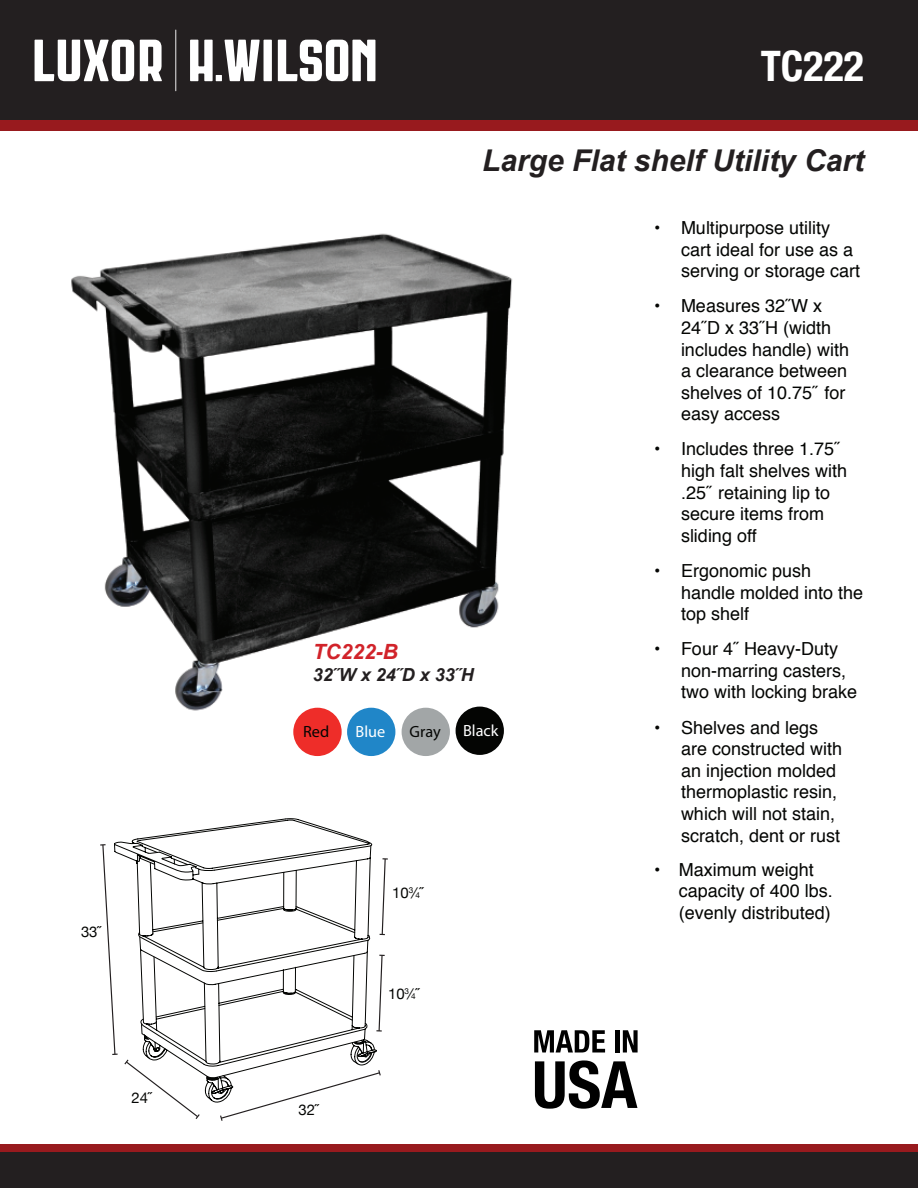
<style>
.page{position:relative;width:918px;height:1188px;background:#fff}
.page>*{position:absolute;margin:0;border:0;box-sizing:border-box;transform-origin:0 0}
.t1{font:700 condensed 42px "Helvetica Neue";color:#fff}
.t2{font:italic 700 30px "Arial";color:#231f20}
.t3{font:italic 700 21px "Arial";color:#d1232a}
.t4{font:18px/21.6px "Helvetica";color:#040503}
.t5{font:italic 700 18px "Arial";color:#231f20}
.t6{font:16.2px "Myriad Pro";color:#fff}
.t7{font:16.2px "Myriad Pro";color:#040503}
.t8{font:14.85px "Helvetica Neue";color:#040503}
.s1{font-size:8.25px}
</style>
<div class="page">
<img style="left:71px;top:233px;width:442px;height:482px">
<svg style="left:534px;top:1030px;width:71px;height:23px"></svg>
<div style="left:615px;top:1030px;width:5px;height:23px;background:#000"></div>
<svg style="left:623px;top:1030px;width:15px;height:23px"></svg>
<svg style="left:535px;top:1060px;width:102px;height:49px"></svg>
<div style="left:0;top:1145px;width:918px;height:7px;background:#981a1e"></div>
<div style="left:0;top:1152px;width:918px;height:36px;background:#231f20"></div>
<div style="left:0;top:120px;width:918px;height:11px;background:#981a1e"></div>
<div style="left:0;top:0;width:918px;height:120px;background:#231f20"></div>
<svg style="left:35px;top:40px;width:99px;height:41px"></svg>
<svg style="left:140px;top:40px;width:22px;height:41px"></svg>
<svg style="left:190px;top:40px;width:70px;height:41px"></svg>
<div style="left:264px;top:40px;width:8px;height:41px;background:#fff"></div>
<svg style="left:278px;top:40px;width:97px;height:41px"></svg>
<hr style="left:175px;top:30px;width:1px;height:61px;background:#fff">
<div style="left:293px;top:708px;width:49px;height:48px;background:#ee2d29;border-radius:50%"></div>
<div style="left:347px;top:708px;width:48px;height:48px;background:#2086c8;border-radius:50%"></div>
<div style="left:402px;top:708px;width:48px;height:48px;background:#a2a6a7;border-radius:50%"></div>
<div style="left:456px;top:707px;width:48px;height:48px;background:#040503;border-radius:50%"></div>
<svg style="left:137px;top:818px;width:236px;height:285px"></svg>
<svg style="left:219px;top:1039px;width:162px;height:82px"></svg>
<svg style="left:100px;top:844px;width:101px;height:275px"></svg>
<svg style="left:376px;top:954px;width:9px;height:78px"></svg>
<svg style="left:380px;top:858px;width:8px;height:78px"></svg>
<p class="t8" style="left:81px;top:921px;width:21px">33˝</p>
<p class="t8" style="left:131px;top:1087px;width:21px">24˝</p>
<h1 class="t1" style="left:761px;top:31px;width:105px">TC222</h1>
<h2 class="t2" style="left:482px;top:140px;width:383px">Large Flat shelf Utility Cart</h2>
<p class="t3" style="left:313px;top:638px;width:87px">TC222-B</p>
<p class="t5" style="left:313px;top:662px;width:163px">32˝W x 24˝D x 33˝H</p>
<p class="t7" style="left:303px;top:722px;width:28px">Red</p>
<p class="t6" style="left:356px;top:722px;width:31px">Blue</p>
<p class="t7" style="left:410px;top:722px;width:33px">Gray</p>
<p class="t6" style="left:463px;top:721px;width:37px">Black</p>
<p class="t8" style="left:392px;top:882px;width:33px">10<sup>3</sup>⁄<span class="s1">4</span>˝</p>
<p class="t8" style="left:299px;top:1099px;width:21px">32˝</p>
<p class="t8" style="left:388px;top:983px;width:33px">10<sup>3</sup>⁄<span class="s1">4</span>˝</p>
<p class="t4" style="left:681px;top:217px;width:181px;text-indent:-27px">• Multipurpose utility cart ideal for use as a serving or storage cart</p>
<p class="t4" style="left:681px;top:296px;width:170px;text-indent:-27px">• Measures 32˝W x<br>24˝D x 33˝H (width includes handle) with a clearance between shelves of 10.75˝ for easy access</p>
<p class="t4" style="left:681px;top:439px;width:168px;text-indent:-27px">• Includes three 1.75˝ high falt shelves with .25˝ retaining lip to secure items from sliding off</p>
<p class="t4" style="left:681px;top:560px;width:184px;text-indent:-27px">• Ergonomic push handle molded into the top shelf</p>
<p class="t4" style="left:681px;top:639px;width:178px;text-indent:-27px">• Four 4˝ Heavy-Duty non-marring casters, two with locking brake</p>
<p class="t4" style="left:681px;top:717px;width:163px;text-indent:-27px">• Shelves and legs are constructed with an injection molded thermoplastic resin, which will not stain, scratch, dent or rust</p>
<p class="t4" style="left:679px;top:859px;width:156px;text-indent:-25px">• Maximum weight capacity of 400 lbs. (evenly distributed)</p>
</div>
